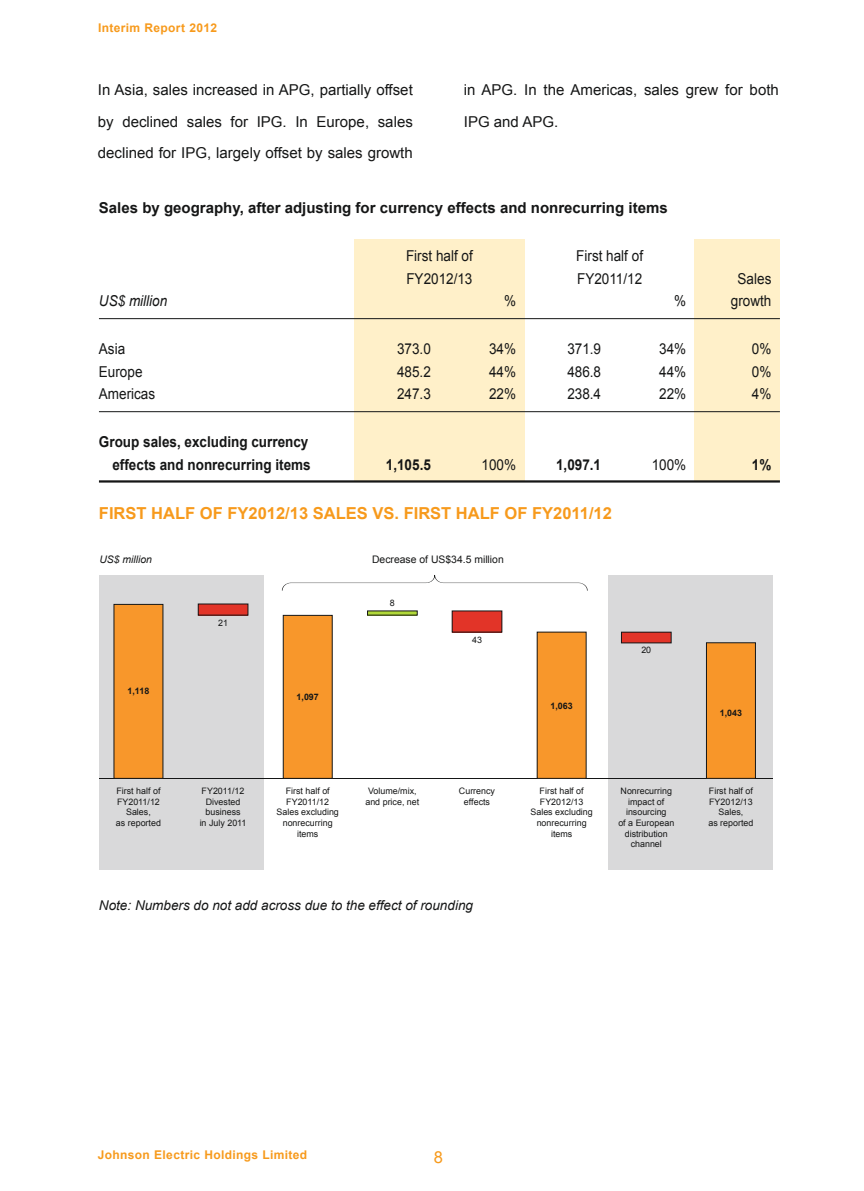
<style>
.page{position:relative;width:864px;height:1191px;background:#fff}
.page>*{position:absolute;margin:0;border:0;box-sizing:border-box;transform-origin:0 0}
.t1{font:700 16.5px "Arial";color:#f79a1c}
.t2{font:16.5px "Arial";color:#f79a1c}
.t3{font:15px/31.5px "Arial";color:#151616;text-align:justify}
.t4{font:15px "Arial";color:#151616;scale:.9 1}
.t5{font:700 15px/22.5px "Arial";color:#151616;text-align:right;scale:.9 1}
.t6{font:700 15px "Arial";color:#151616}
.t7{font:italic 15px "Arial";color:#151616;scale:.9 1}
.t8{font:italic 13.5px "Arial";color:#151616}
.t9{font:700 12px "Arial";letter-spacing:.03em;color:#f79a1c}
.t10{font:10.35px "Arial";color:#151616}
.t11{font:italic 10.35px "Arial";color:#151616}
.t12{font:8.85px/10.6px "Arial";color:#151616;text-align:center}
.t13{font:700 8.85px "Arial";color:#151616}
</style>
<div class="page">
<div style="left:354px;top:239px;width:170px;height:243px;background:#fff0c9"></div>
<div style="left:694px;top:239px;width:85px;height:243px;background:#fff0c9"></div>
<hr style="left:99px;top:318px;width:680px;height:1px;background:#151616">
<hr style="left:99px;top:411px;width:680px;height:1px;background:#151616">
<hr style="left:99px;top:480px;width:680px;height:2px;background:#151616">
<div style="left:608px;top:575px;width:164px;height:294px;background:#d9d9da"></div>
<div style="left:99px;top:575px;width:164px;height:294px;background:#d9d9da"></div>
<hr style="left:99px;top:778px;width:673px;height:1px;background:#151616">
<svg style="left:282px;top:614px;width:51px;height:164px;background:#ed932f"></svg>
<svg style="left:367px;top:611px;width:50px;height:4px"></svg>
<div style="left:452px;top:611px;width:49px;height:21px;background:#e23428"></div>
<div style="left:198px;top:604px;width:50px;height:11px;background:#e23428"></div>
<div style="left:537px;top:632px;width:49px;height:146px;background:#f8972b"></div>
<div style="left:621px;top:632px;width:50px;height:11px;background:#e23428"></div>
<div style="left:706px;top:643px;width:49px;height:135px;background:#f89629"></div>
<div style="left:705px;top:642px;width:50px;height:136px;border:1px solid #151616"></div>
<svg style="left:113px;top:603px;width:51px;height:175px;background:#ec922e"></svg>
<svg style="left:282px;top:575px;width:305px;height:15px"></svg>
<h3 class="t9" style="left:98px;top:20px;width:120px">Interim Report 2012</h3>
<h2 class="t3" style="left:98px;top:74px;width:316px">In Asia, sales increased in APG, partially offset by declined sales for IPG. In Europe, sales declined for IPG, largely offset by sales growth</h2>
<h2 class="t3" style="left:463px;top:74px;width:316px">in APG. In the Americas, sales grew for both<br>IPG and APG.</h2>
<h2 class="t6" style="left:99px;top:198px;width:570px">Sales by geography, after adjusting for currency effects and nonrecurring items</h2>
<h2 class="t4" style="left:406px;top:246px;width:76px">First half of</h2>
<h2 class="t4" style="left:576px;top:246px;width:76px">First half of</h2>
<h2 class="t4" style="left:406px;top:269px;width:75px">FY2012/13</h2>
<h2 class="t4" style="left:577px;top:269px;width:74px">FY2011/12</h2>
<h2 class="t4" style="left:737px;top:269px;width:39px">Sales</h2>
<h2 class="t7" style="left:99px;top:291px;width:77px">US$ million</h2>
<h2 class="t4" style="left:504px;top:291px;width:15px">%</h2>
<h2 class="t4" style="left:674px;top:291px;width:15px">%</h2>
<h2 class="t4" style="left:730px;top:291px;width:47px">growth</h2>
<h2 class="t4" style="left:99px;top:339px;width:31px">Asia</h2>
<h2 class="t4" style="left:397px;top:339px;width:39px">373.0</h2>
<h2 class="t4" style="left:489px;top:339px;width:32px">34%</h2>
<h2 class="t4" style="left:567px;top:339px;width:39px">371.9</h2>
<h2 class="t4" style="left:659px;top:339px;width:32px">34%</h2>
<h2 class="t4" style="left:751px;top:339px;width:23px">0%</h2>
<h2 class="t4" style="left:99px;top:362px;width:50px">Europe</h2>
<h2 class="t4" style="left:397px;top:362px;width:39px">485.2</h2>
<h2 class="t4" style="left:489px;top:362px;width:32px">44%</h2>
<h2 class="t4" style="left:567px;top:362px;width:39px">486.8</h2>
<h2 class="t4" style="left:659px;top:362px;width:32px">44%</h2>
<h2 class="t4" style="left:751px;top:362px;width:23px">0%</h2>
<h2 class="t4" style="left:99px;top:384px;width:64px">Americas</h2>
<h2 class="t4" style="left:397px;top:384px;width:39px">247.3</h2>
<h2 class="t4" style="left:489px;top:384px;width:32px">22%</h2>
<h2 class="t4" style="left:567px;top:384px;width:39px">238.4</h2>
<h2 class="t4" style="left:659px;top:384px;width:32px">22%</h2>
<h2 class="t4" style="left:751px;top:384px;width:23px">4%</h2>
<h2 class="t5" style="left:99px;top:431px;width:237px">Group sales, excluding currency effects and nonrecurring items</h2>
<h2 class="t5" style="left:385px;top:454px;width:52px">1,105.5</h2>
<h2 class="t4" style="left:481px;top:455px;width:40px">100%</h2>
<h2 class="t5" style="left:556px;top:454px;width:52px">1,097.1</h2>
<h2 class="t4" style="left:651px;top:455px;width:40px">100%</h2>
<h2 class="t5" style="left:751px;top:454px;width:23px">1%</h2>
<h1 class="t1" style="left:99px;top:502px;width:514px">FIRST HALF OF FY2012/13 SALES VS. FIRST HALF OF FY2011/12</h1>
<p class="t11" style="left:99px;top:553px;width:54px">US$ million</p>
<p class="t10" style="left:372px;top:552px;width:133px">Decrease of US$34.5 million</p>
<p class="t13" style="left:127px;top:685px;width:23px">1,118</p>
<p class="t12" style="left:116px;top:785px;width:46px">First half of<br>FY2011/12<br>Sales,<br>as reported</p>
<p class="t12" style="left:218px;top:617px;width:11px">21</p>
<p class="t13" style="left:296px;top:691px;width:24px">1,097</p>
<p class="t12" style="left:390px;top:598px;width:6px">8</p>
<p class="t12" style="left:199px;top:785px;width:48px">FY2011/12<br>Divested business<br>in July 2011</p>
<p class="t12" style="left:276px;top:785px;width:64px">First half of<br>FY2011/12<br>Sales excluding nonrecurring items</p>
<p class="t12" style="left:365px;top:785px;width:55px">Volume/mix, and price, net</p>
<p class="t12" style="left:472px;top:634px;width:11px">43</p>
<p class="t12" style="left:459px;top:785px;width:38px">Currency effects</p>
<h3 class="t8" style="left:99px;top:896px;width:375px">Note: Numbers do not add across due to the effect of rounding</h3>
<p class="t13" style="left:550px;top:700px;width:24px">1,063</p>
<p class="t12" style="left:641px;top:644px;width:11px">20</p>
<p class="t12" style="left:530px;top:785px;width:64px">First half of<br>FY2012/13<br>Sales excluding nonrecurring items</p>
<p class="t12" style="left:618px;top:785px;width:57px">Nonrecurring impact of insourcing<br>of a European distribution channel</p>
<p class="t13" style="left:719px;top:707px;width:24px">1,043</p>
<p class="t12" style="left:708px;top:785px;width:46px">First half of<br>FY2012/13<br>Sales,<br>as reported</p>
<h3 class="t9" style="left:98px;top:1147px;width:211px">Johnson Electric Holdings Limited</h3>
<h1 class="t2" style="left:434px;top:1146px;width:11px">8</h1>
</div>
